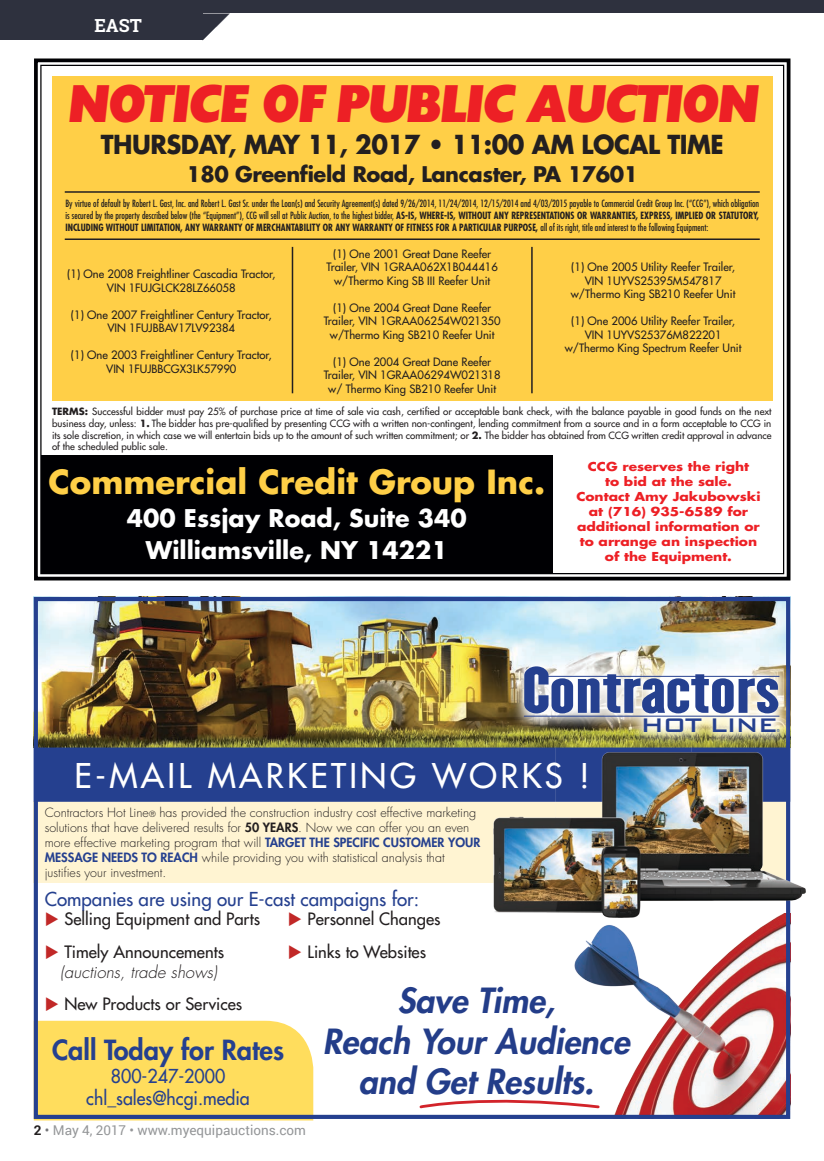
<style>
.page{position:relative;width:824px;height:1161px;background:#fff}
.page>*{position:absolute;margin:0;border:0;box-sizing:border-box;transform-origin:0 0}
.t1{font:57.3px "Champion HTF Lightweight";color:#25408f;scale:1.1 1}
.t2{font:51.15px "Gallant Ital";color:#ed2025;scale:.91 1}
.t3{font:italic 800 33.75px/40.5px "Futura Std";color:#233d89;text-align:center}
.t4{font:500 33.15px "Futura Std";letter-spacing:.1em;color:#fff}
.t5{font:700 32.4px "Futura Std";color:#ffcf47}
.t6{font:800 27px "Futura Std";color:#25408f}
.t7{font:500 26.25px "Bank Gothic BT";letter-spacing:-.05em;color:#25408f}
.t8{font:700 25.5px "Futura Std";letter-spacing:-.02em;color:#231f20;scale:.95 1}
.t9{font:700 23.7px/32.4px "Futura Std";color:#fff;text-align:center}
.t10{font:700 21px "Futura Std";letter-spacing:-.02em;color:#231f20}
.t11{font:500 18.75px "Futura Std";color:#25408f}
.t12{font:500 18.75px/22.5px "Futura Std";color:#25408f;text-align:center;scale:.95 1}
.t13{font:700 18px "Roboto Slab";color:#fff}
.t14{font:500 16.65px "Futura Std";color:#231f20}
.t15{font:italic 300 16.65px "Futura Std";color:#231f20}
.t16{font:13.5px "Roboto";color:#949698}
.t17{font:300 12.45px/15px "Futura Std";color:#231f20}
.t18{font:700 12px/15px "Futura Std";color:#ed2025;text-align:center;scale:1.15 1}
.t19{font:500 11.25px/13.5px "Futura Std";color:#231f20;text-align:center}
.t20{font:condensed 9.75px/11.7px "Futura Std";color:#231f20;text-align:justify;scale:.95 1}
.t21{font:500 9.75px/11.7px "Futura Std";color:#231f20;text-align:justify}
.t22{font:4.05px "Arial";color:#25408f}
.s1{font-weight:700}
.s2{font-size:8.25px}
.s3{font-weight:800}
.s4{font-weight:800;color:#25408f}
.s5{color:#c12827}
.s6{font-weight:700;color:#231f20}
.s7{color:#747578}
</style>
<div class="page">
<div style="left:0;top:14px;width:202px;height:26px;background:#2e313e"></div>
<svg style="left:202px;top:14px;width:28px;height:26px"></svg>
<div style="left:0;top:0;width:824px;height:14px;background:#2e313e"></div>
<img style="left:39px;top:602px;width:746px;height:146px">
<img style="left:574px;top:924px;width:211px;height:190px">
<div style="left:34px;top:802px;width:756px;height:81px;background:#fff4d2"></div>
<div style="left:34px;top:1021px;width:279px;height:99px;background:#ffdd5d"></div>
<div style="left:34px;top:597px;width:756px;height:522px;border:4px solid #25408f"></div>
<div style="left:34px;top:748px;width:756px;height:54px;background:#25408f"></div>
<img style="left:510px;top:653px;width:281px;height:92px">
<hr style="left:547px;top:676px;width:232px;height:1px;background:#25408f">
<hr style="left:524px;top:716px;width:255px;height:1px;background:#25408f">
<img style="left:473px;top:746px;width:333px;height:178px">
<svg style="left:419px;top:1094px;width:182px;height:16px"></svg>
<svg style="left:34px;top:58px;width:757px;height:523px"></svg>
<div style="left:52px;top:76px;width:720px;height:325px;background:#ffcf47"></div>
<hr style="left:65px;top:238px;width:694px;height:2px;background:#231f20">
<hr style="left:65px;top:191px;width:694px;height:2px;background:#231f20">
<div style="left:41px;top:456px;width:511px;height:117px;background:#000003"></div>
<hr style="left:292px;top:247px;width:1px;height:146px;background:#231f20">
<hr style="left:531px;top:247px;width:1px;height:146px;background:#231f20">
<h3 class="t13" style="left:94px;top:13px;width:49px">EAST</h3>
<h2 class="t2" style="left:68px;top:79px;width:758px">NOTICE OF PUBLIC AUCTION</h2>
<h3 class="t8" style="left:101px;top:127px;width:657px">THURSDAY, MAY 11, 2017 • 11:00 AM LOCAL TIME</h3>
<h3 class="t10" style="left:186px;top:161px;width:453px">180 Greenfield Road, Lancaster, PA 17601</h3>
<p class="t20" style="left:65px;top:198px;width:731px">By virtue of default by Robert L. Gast, Inc. and Robert L. Gast Sr. under the Loan(s) and Security Agreement(s) dated 9/26/2014, 11/24/2014, 12/15/2014 and 4/03/2015 payable to Commercial Credit Group Inc. (“CCG”), which obligation is secured by the property described below (the “Equipment”), CCG will sell at Public Auction, to the highest bidder, <span class="s1">AS-IS, WHERE-IS, WITHOUT ANY REPRESENTATIONS OR WARRANTIES, EXPRESS, IMPLIED OR STATUTORY, INCLUDING WITHOUT LIMITATION, ANY WARRANTY OF MERCHANTABILITY OR ANY WARRANTY OF FITNESS FOR A PARTICULAR PURPOSE,</span> all of its right, title and interest to the following Equipment:</p>
<p class="t19" style="left:67px;top:267px;width:210px">(1) One 2008 Freightliner Cascadia Tractor,<br>VIN 1FUJGLCK28LZ66058</p>
<p class="t19" style="left:71px;top:308px;width:202px">(1) One 2007 Freightliner Century Tractor,<br>VIN 1FUJBBAV17LV92384</p>
<p class="t19" style="left:71px;top:348px;width:202px">(1) One 2003 Freightliner Century Tractor,<br>VIN 1FUJBBCGX3LK57990</p>
<p class="t19" style="left:326px;top:247px;width:173px">(1) One 2001 Great Dane Reefer<br>Trailer, VIN 1GRAA062X1B044416 w/Thermo King SB III Reefer Unit</p>
<p class="t19" style="left:324px;top:301px;width:178px">(1) One 2004 Great Dane Reefer<br>Trailer, VIN 1GRAA06254W021350 w/Thermo King SB210 Reefer Unit</p>
<p class="t19" style="left:324px;top:355px;width:178px">(1) One 2004 Great Dane Reefer<br>Trailer, VIN 1GRAA06294W021318 w/ Thermo King SB210 Reefer Unit</p>
<p class="t19" style="left:571px;top:261px;width:166px">(1) One 2005 Utility Reefer Trailer,<br>VIN 1UYVS25395M547817 w/Thermo King SB210 Reefer Unit</p>
<p class="t19" style="left:564px;top:315px;width:178px">(1) One 2006 Utility Reefer Trailer,<br>VIN 1UYVS25376M822201 w/Thermo King Spectrum Reefer Unit</p>
<p class="t21" style="left:52px;top:406px;width:721px"><span class="s1">TERMS:</span> Successful bidder must pay 25% of purchase price at time of sale via cash, certified or acceptable bank check, with the balance payable in good funds on the next business day, unless: <span class="s1">1.</span> The bidder has pre-qualified by presenting CCG with a written non-contingent, lending commitment from a source and in a form acceptable to CCG in its sole discretion, in which case we will entertain bids up to the amount of such written commitment; or <span class="s1">2.</span> The bidder has obtained from CCG written credit approval in advance of the scheduled public sale.</p>
<p class="t18" style="left:576px;top:459px;width:162px">CCG reserves the right<br>to bid at the sale.<br>Contact Amy Jakubowski at (716) 935-6589 for additional information or to arrange an inspection of the Equipment.</p>
<h3 class="t5" style="left:48px;top:461px;width:498px">Commercial Credit Group Inc.</h3>
<h3 class="t9" style="left:127px;top:501px;width:341px">400 Essjay Road, Suite 340<br>Williamsville, NY 14221</h3>
<h1 class="t1" style="left:522px;top:652px;width:235px">Contractors</h1>
<h3 class="t4" style="left:74px;top:755px;width:516px">E-MAIL MARKETING WORKS !</h3>
<p class="t17" style="left:45px;top:806px;width:437px">Contractors Hot Line<span class="s2">®</span> has provided the construction industry cost effective marketing solutions that have delivered results for <span class="s3">50 YEARS</span>. Now we can offer you an even more effective marketing program that will <span class="s4">TARGET THE SPECIFIC CUSTOMER YOUR MESSAGE NEEDS TO REACH</span> while providing you with statistical analysis that justifies your investment.</p>
<h3 class="t11" style="left:45px;top:887px;width:376px">Companies are using our E-cast campaigns for:</h3>
<h3 class="t14" style="left:45px;top:909px;width:217px"><span class="s5">◆</span> Selling Equipment and Parts</h3>
<h3 class="t14" style="left:288px;top:909px;width:154px"><span class="s5">◆</span> Personnel Changes</h3>
<h3 class="t14" style="left:45px;top:941px;width:181px"><span class="s5">◆</span> Timely Announcements</h3>
<h3 class="t14" style="left:288px;top:941px;width:140px"><span class="s5">◆</span> Links to Websites</h3>
<h3 class="t15" style="left:60px;top:962px;width:158px">(auctions, trade shows)</h3>
<h3 class="t14" style="left:45px;top:994px;width:199px"><span class="s5">◆</span> New Products or Services</h3>
<h3 class="t6" style="left:52px;top:1033px;width:233px">Call Today for Rates</h3>
<h3 class="t12" style="left:86px;top:1065px;width:174px">800-247-2000 chl_sales@hcgi.media</h3>
<h3 class="t3" style="left:322px;top:981px;width:308px">Save Time,<br>Reach Your Audience and Get Results.</h3>
<p class="t16" style="left:34px;top:1120px;width:274px"><span class="s6">2</span> <span class="s7">•</span> May 4, 2017 • www.myequipauctions.com</p>
<h3 class="t7" style="left:640px;top:711px;width:139px">HOT LINE</h3>
<p class="t22" style="left:776px;top:729px;width:4px">®</p>
</div>
